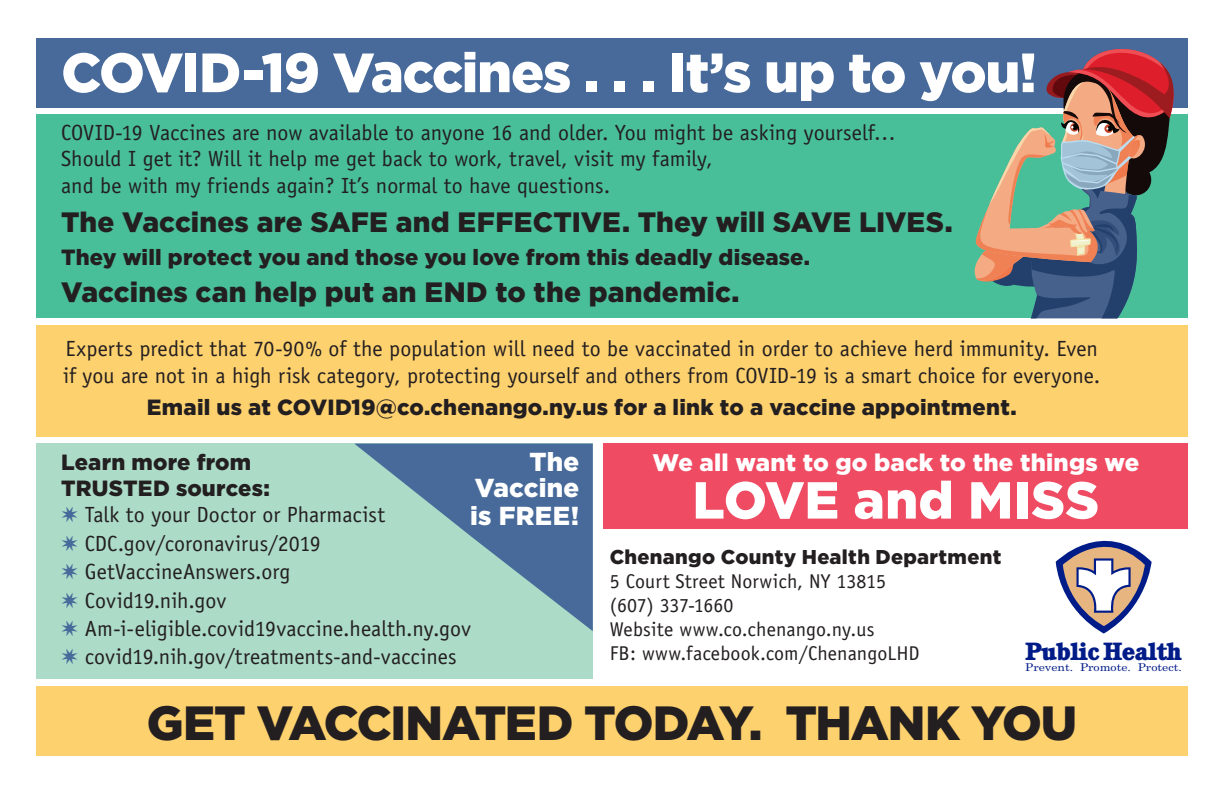
<style>
.page{position:relative;width:1224px;height:792px;background:#fff}
.page>*{position:absolute;margin:0;border:0;box-sizing:border-box;transform-origin:0 0}
.t1{font:900 55.2px "Gotham";letter-spacing:-.025em;color:#fff}
.t2{font:900 52px "Gotham";letter-spacing:.005em;color:#fff}
.t3{font:900 48px "Gotham";letter-spacing:-.025em;color:#231f20}
.t4{font:900 28px "Gotham";letter-spacing:.005em;color:#231f20}
.t5{font:900 26px/26px "Gotham";letter-spacing:.01em;color:#fff;text-align:right}
.t6{font:900 24px "Gotham";letter-spacing:.005em;color:#fff}
.t7{font:800 24px "Cache";letter-spacing:-.02em;color:#001c88;scale:1.08 1}
.t8{font:22px/26.4px "Officina Sans";color:#231f20}
.t9{font:900 22px/26.4px "Gotham";letter-spacing:.01em;color:#231f20}
.t10{font:20px "Officina Sans";letter-spacing:.005em;color:#231f20}
.t11{font:900 20px "Gotham";letter-spacing:.015em;color:#231f20}
.t12{font:20px "Officina Sans";letter-spacing:-.015em;color:#231f20}
.t13{font:10.8px "Century Schoolbook";color:#001c88;scale:1.14 1}
.s1{color:#476a9a}
</style>
<div class="page">
<div style="left:604px;top:443px;width:584px;height:86px;background:#ef4b63"></div>
<div style="left:36px;top:444px;width:557px;height:235px;background:#acdbc8"></div>
<div style="left:36px;top:114px;width:1152px;height:204px;background:#49bf99"></div>
<div style="left:36px;top:38px;width:1152px;height:70px;background:#476a9a"></div>
<div style="left:36px;top:686px;width:1152px;height:70px;background:#fed16f"></div>
<svg style="left:1056px;top:541px;width:96px;height:93px"></svg>
<svg style="left:974px;top:49px;width:200px;height:269px"></svg>
<div style="left:36px;top:325px;width:1152px;height:112px;background:#fed16f"></div>
<svg style="left:355px;top:444px;width:238px;height:187px"></svg>
<p class="t1" style="left:61px;top:35px;width:977px">COVID-19 Vaccines . . . It’s up to you!</p>
<p class="t8" style="left:61px;top:119px;width:836px">COVID-19 Vaccines are now available to anyone 16 and older. You might be asking yourself…</p>
<p class="t8" style="left:61px;top:146px;width:653px">Should I get it? Will it help me get back to work, travel, visit my family, and be with my friends again? It’s normal to have questions.</p>
<p class="t4" style="left:61px;top:203px;width:893px">The Vaccines are SAFE and EFFECTIVE. They will SAVE LIVES.</p>
<p class="t9" style="left:61px;top:243px;width:750px">They will protect you and those you love from this deadly disease.</p>
<p class="t4" style="left:61px;top:273px;width:680px">Vaccines can help put an END to the pandemic.</p>
<p class="t8" style="left:63px;top:336px;width:1039px">Experts predict that 70-90% of the population will need to be vaccinated in order to achieve herd immunity. Even if you are not in a high risk category, protecting yourself and others from COVID-19 is a smart choice for everyone.</p>
<p class="t9" style="left:147px;top:394px;width:871px">Email us at COVID19@co.chenango.ny.us for a link to a vaccine appointment.</p>
<p class="t5" style="left:475px;top:448px;width:106px">The<br>Vaccine</p>
<p class="t5" style="left:470px;top:502px;width:111px">is FREE!</p>
<p class="t6" style="left:652px;top:446px;width:488px">We all want to go back to the things we</p>
<p class="t2" style="left:693px;top:464px;width:408px">LOVE and MISS</p>
<p class="t9" style="left:61px;top:448px;width:210px">Learn more from<br>TRUSTED sources:</p>
<p class="t8" style="left:61px;top:502px;width:325px"><span class="s1">✷</span> Talk to your Doctor or Pharmacist</p>
<p class="t8" style="left:61px;top:530px;width:261px"><span class="s1">✷</span> CDC.gov/coronavirus/2019</p>
<p class="t8" style="left:61px;top:559px;width:231px"><span class="s1">✷</span> GetVaccineAnswers.org</p>
<p class="t8" style="left:61px;top:587px;width:167px"><span class="s1">✷</span> Covid19.nih.gov</p>
<p class="t8" style="left:61px;top:615px;width:411px"><span class="s1">✷</span> Am-i-eligible.covid19vaccine.health.ny.gov</p>
<p class="t8" style="left:61px;top:644px;width:397px"><span class="s1">✷</span> covid19.nih.gov/treatments-and-vaccines</p>
<p class="t3" style="left:147px;top:690px;width:932px">GET VACCINATED TODAY. THANK YOU</p>
<p class="t11" style="left:610px;top:543px;width:393px">Chenango County Health Department</p>
<p class="t10" style="left:610px;top:569px;width:278px">5 Court Street Norwich, NY 13815</p>
<p class="t12" style="left:610px;top:593px;width:125px">(607) 337-1660</p>
<p class="t10" style="left:610px;top:617px;width:266px">Website www.co.chenango.ny.us</p>
<p class="t10" style="left:610px;top:641px;width:311px">FB: www.facebook.com/ChenangoLHD</p>
<p class="t7" style="left:1026px;top:640px;width:146px">Public Health</p>
<p class="t13" style="left:1025px;top:660px;width:139px">Prevent. Promote. Protect.</p>
</div>
